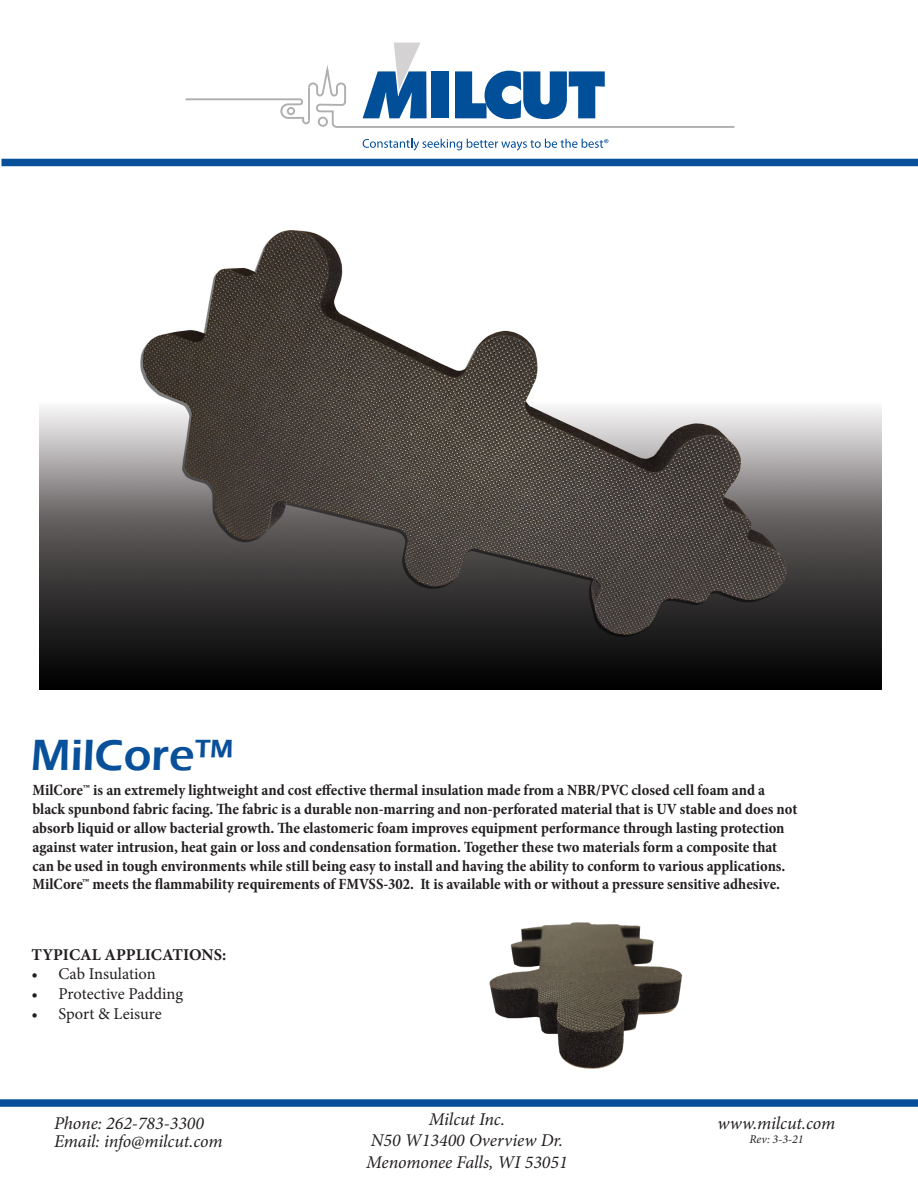
<style>
.page{position:relative;width:918px;height:1188px;background:#fff}
.page>*{position:absolute;margin:0;border:0;box-sizing:border-box;transform-origin:0 0}
.t1{font:600 45px "Eras ITC";color:#085099}
.t2{font:italic 18px "Minion Pro";letter-spacing:-.005em;color:#231f20}
.t3{font:16.5px "Minion Pro";letter-spacing:-.005em;color:#231f20}
.t4{font:700 16.5px "Minion Pro";color:#231f20}
.t5{font:700 condensed 15.75px/18.9px "Minion Pro";color:#231f20}
.t6{font:italic 12px "Minion Pro";color:#231f20}
</style>
<div class="page">
<svg style="left:186px;top:43px;width:548px;height:85px"></svg>
<svg style="left:363px;top:139px;width:245px;height:11px"></svg>
<div style="left:2px;top:159px;width:916px;height:7px;background:#085099"></div>
<div style="left:0;top:1099px;width:918px;height:8px;background:#085099"></div>
<img style="left:40px;top:230px;width:841px;height:460px">
<img style="left:489px;top:922px;width:194px;height:147px">
<p class="t1" style="left:31px;top:730px;width:204px">MilCore™</p>
<p class="t5" style="left:32px;top:780px;width:766px">MilCore™ is an extremely lightweight and cost effective thermal insulation made from a NBR/PVC closed cell foam and a black spunbond fabric facing. The fabric is a durable non-marring and non-perforated material that is UV stable and does not absorb liquid or allow bacterial growth. The elastomeric foam improves equipment performance through lasting protection against water intrusion, heat gain or loss and condensation formation. Together these two materials form a composite that can be used in tough environments while still being easy to install and having the ability to conform to various applications.<br>MilCore™ meets the flammability requirements of FMVSS-302. It is available with or without a pressure sensitive adhesive.</p>
<p class="t4" style="left:32px;top:943px;width:196px">TYPICAL APPLICATIONS:</p>
<p class="t3" style="left:32px;top:963px;width:126px">• Cab Insulation</p>
<p class="t3" style="left:32px;top:983px;width:153px">• Protective Padding</p>
<p class="t3" style="left:32px;top:1003px;width:132px">• Sport &amp; Leisure</p>
<p class="t2" style="left:54px;top:1111px;width:152px">Phone: 262-783-3300</p>
<p class="t2" style="left:54px;top:1129px;width:170px">Email: info@milcut.com</p>
<p class="t2" style="left:429px;top:1106px;width:78px">Milcut Inc.</p>
<p class="t2" style="left:371px;top:1128px;width:194px">N50 W13400 Overview Dr.</p>
<p class="t2" style="left:366px;top:1150px;width:203px">Menomonee Falls, WI 53051</p>
<p class="t2" style="left:718px;top:1111px;width:119px">www.milcut.com</p>
<p class="t6" style="left:749px;top:1131px;width:56px">Rev: 3-3-21</p>
</div>
